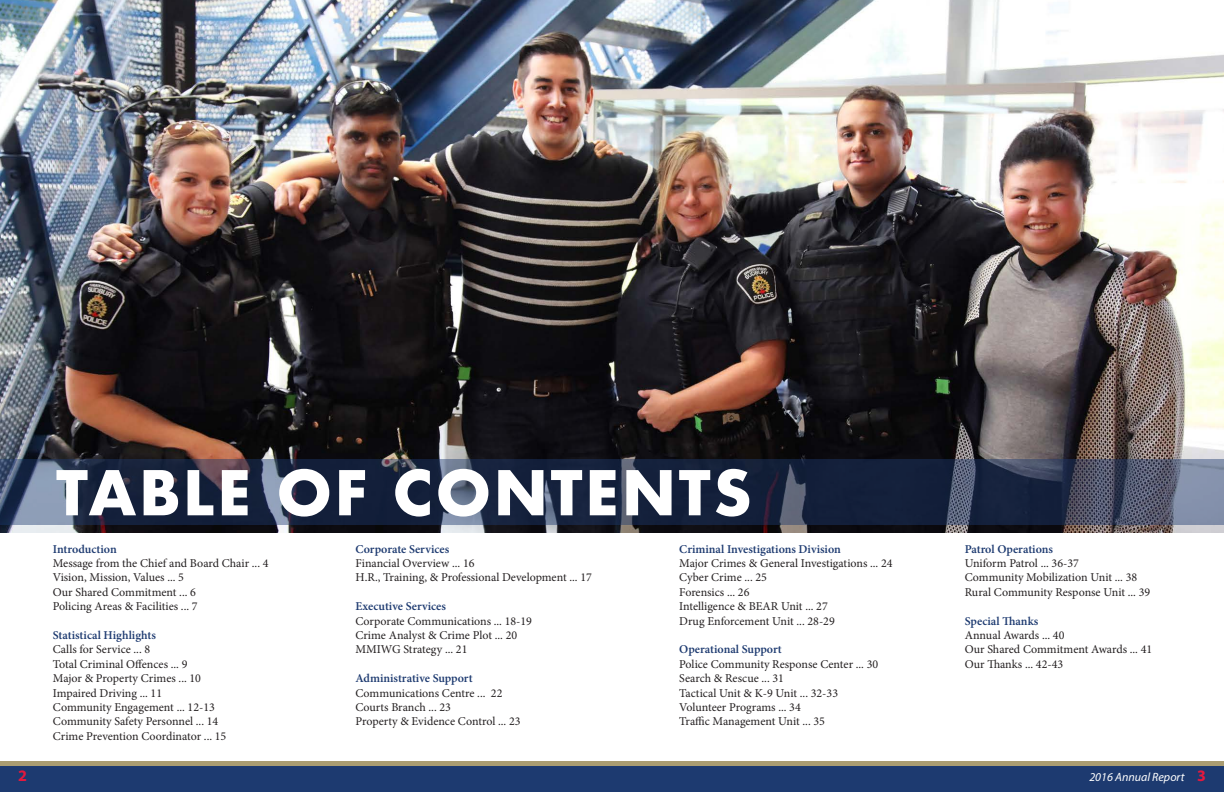
<style>
.page{position:relative;width:1224px;height:792px;background:#fff}
.page>*{position:absolute;margin:0;border:0;box-sizing:border-box;transform-origin:0 0}
.t1{font:700 60px "Futura";letter-spacing:.04em;color:#fff}
.t2{font:700 16px "Myriad Pro";color:#e4183e}
.t3{font:12px "Minion Pro";color:#231f20}
.t4{font:600 12px "Minion Pro";color:#1d3a70}
.t5{font:italic 12px "Myriad Pro";color:#fff}
.s1{font-weight:700;font-style:normal;font-size:16px;color:#e4183e}
</style>
<div class="page">
<div style="left:0;top:766px;width:1224px;height:26px;background:#1d3a70"></div>
<div style="left:0;top:761px;width:1224px;height:5px;background:#a99c71"></div>
<img style="left:0;top:0;width:1224px;height:533px">
<svg style="left:0;top:460px;width:1224px;height:65px;fill:#14213c"></svg>
<h2 class="t1" style="left:56px;top:449px;width:697px">TABLE OF CONTENTS</h2>
<p class="t4" style="left:53px;top:541px;width:65px">Introduction</p>
<p class="t3" style="left:53px;top:555px;width:217px">Message from the Chief and Board Chair ... 4</p>
<p class="t3" style="left:53px;top:570px;width:133px">Vision, Mission, Values ... 5</p>
<p class="t3" style="left:53px;top:584px;width:145px">Our Shared Commitment ... 6</p>
<p class="t3" style="left:53px;top:598px;width:146px">Policing Areas &amp; Facilities ... 7</p>
<p class="t4" style="left:53px;top:627px;width:105px">Statistical Highlights</p>
<p class="t3" style="left:53px;top:642px;width:99px">Calls for Service ... 8</p>
<p class="t3" style="left:53px;top:656px;width:136px">Total Criminal Ofences ... 9</p>
<p class="t3" style="left:53px;top:670px;width:150px">Major &amp; Property Crimes ... 10</p>
<p class="t3" style="left:53px;top:685px;width:111px">Impaired Driving ... 11</p>
<p class="t3" style="left:53px;top:699px;width:164px">Community Engagement ... 12-13</p>
<p class="t3" style="left:53px;top:714px;width:167px">Community Safety Personnel ... 14</p>
<p class="t3" style="left:53px;top:728px;width:175px">Crime Prevention Coordinator ... 15</p>
<p class="t4" style="left:679px;top:541px;width:163px">Criminal Investigations Division</p>
<p class="t3" style="left:679px;top:555px;width:215px">Major Crimes &amp; General Investigations ... 24</p>
<p class="t3" style="left:679px;top:570px;width:89px">Cyber Crime ... 25</p>
<p class="t3" style="left:679px;top:584px;width:72px">Forensics ... 26</p>
<p class="t3" style="left:679px;top:598px;width:150px">Intelligence &amp; BEAR Unit ... 27</p>
<p class="t3" style="left:679px;top:613px;width:157px">Drug Enforcement Unit ... 28-29</p>
<p class="t4" style="left:679px;top:641px;width:104px">Operational Support</p>
<p class="t3" style="left:679px;top:656px;width:201px">Police Community Response Center ... 30</p>
<p class="t3" style="left:679px;top:670px;width:106px">Search &amp; Rescue ... 31</p>
<p class="t3" style="left:679px;top:685px;width:160px">Tactical Unit &amp; K-9 Unit ... 32-33</p>
<p class="t3" style="left:679px;top:699px;width:123px">Volunteer Programs ... 34</p>
<p class="t3" style="left:679px;top:714px;width:147px">Trafc Management Unit ... 35</p>
<p class="t4" style="left:355px;top:541px;width:95px">Corporate Services</p>
<p class="t3" style="left:355px;top:555px;width:121px">Financial Overview ... 16</p>
<p class="t3" style="left:355px;top:570px;width:238px">H.R., Training, &amp; Professional Development ... 17</p>
<p class="t4" style="left:355px;top:598px;width:92px">Executive Services</p>
<p class="t3" style="left:355px;top:613px;width:178px">Corporate Communications ... 18-19</p>
<p class="t3" style="left:355px;top:627px;width:163px">Crime Analyst &amp; Crime Plot ... 20</p>
<p class="t3" style="left:355px;top:642px;width:113px">MMIWG Strategy ... 21</p>
<p class="t4" style="left:355px;top:670px;width:119px">Administrative Support</p>
<p class="t3" style="left:355px;top:685px;width:148px">Communications Centre ... 22</p>
<p class="t3" style="left:355px;top:699px;width:97px">Courts Branch ... 23</p>
<p class="t3" style="left:355px;top:714px;width:167px">Property &amp; Evidence Control ... 23</p>
<p class="t4" style="left:965px;top:541px;width:90px">Patrol Operations</p>
<p class="t3" style="left:965px;top:555px;width:116px">Uniform Patrol ... 36-37</p>
<p class="t3" style="left:965px;top:570px;width:174px">Community Mobilization Unit ... 38</p>
<p class="t3" style="left:965px;top:584px;width:187px">Rural Community Response Unit ... 39</p>
<p class="t4" style="left:965px;top:613px;width:75px">Special Tanks</p>
<p class="t3" style="left:965px;top:627px;width:101px">Annual Awards ... 40</p>
<p class="t3" style="left:965px;top:642px;width:189px">Our Shared Commitment Awards ... 41</p>
<p class="t3" style="left:965px;top:656px;width:100px">Our Tanks ... 42-43</p>
<h2 class="t2" style="left:18px;top:765px;width:10px">2</h2>
<p class="t5" style="left:1089px;top:769px;width:118px">2016 Annual Report <span class="s1">3</span></p>
</div>
